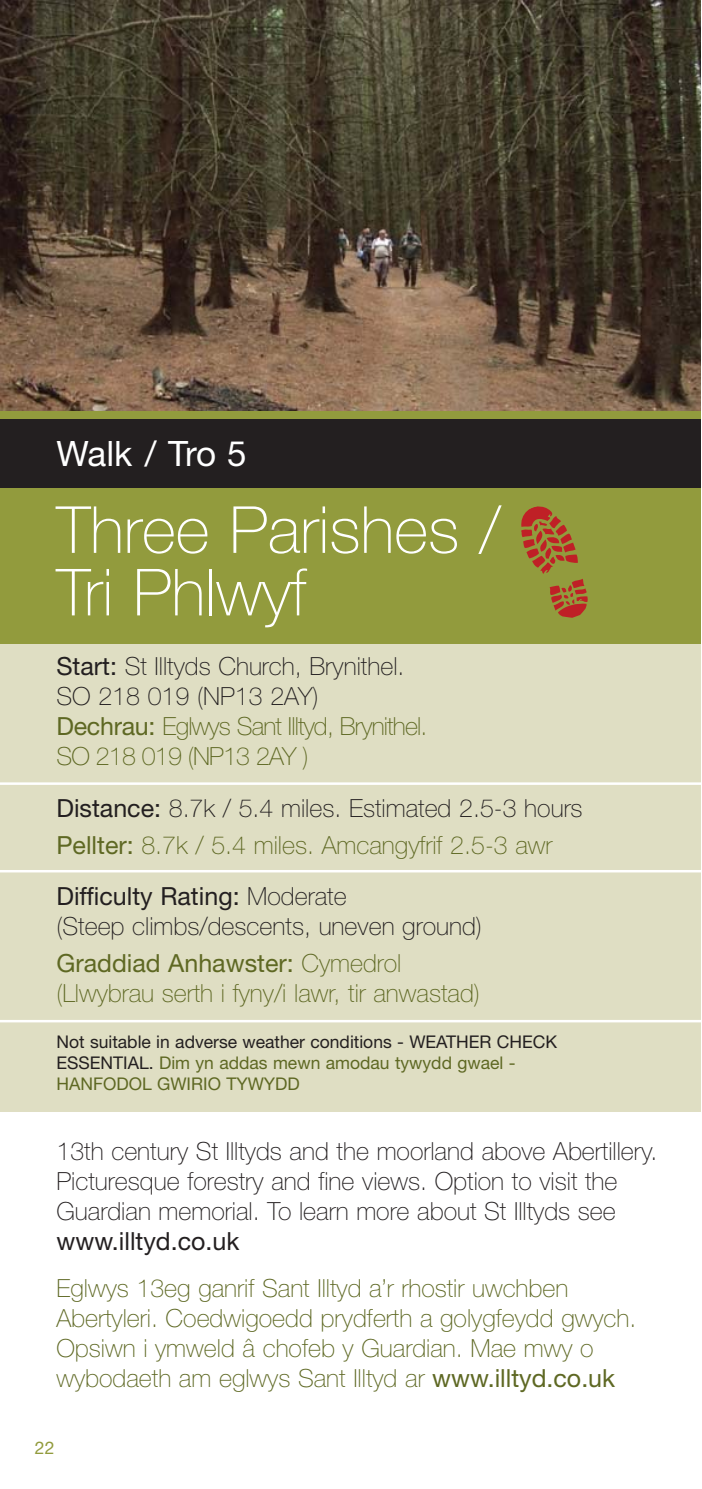
<style>
.page{position:relative;width:702px;height:1489px;background:#fff}
.page>*{position:absolute;margin:0;border:0;box-sizing:border-box;transform-origin:0 0}
.t1{font:100 65px/62.5px "Helvetica Neue";color:#fff}
.t2{font:35px "Helvetica Neue";letter-spacing:-.02em;color:#fff}
.t3{font:100 25px/30px "Helvetica Neue";color:#231f20}
.t4{font:100 25px/30px "Helvetica Neue";color:#5e6823}
.t5{font:100 25px/30px "Helvetica Neue";letter-spacing:-.035em;color:#5e6823}
.t6{font:25px "Helvetica Neue";color:#231f20}
.t7{font:17.5px/21px "Helvetica Neue";color:#231f20}
.t8{font:17.5px "Helvetica Neue";color:#929b3d}
.s1{font-weight:400;color:#231f20}
.s2{color:#231f20}
.s3{font-weight:400}
.s4{font-weight:400;color:#5e6823}
.s5{color:#5e6823}
</style>
<div class="page">
<div style="left:0;top:567px;width:700px;height:544px;background:#dfdec3"></div>
<div style="left:0;top:488px;width:700px;height:156px;background:#929b3d"></div>
<div style="left:0;top:411px;width:700px;height:76px;background:#231f20"></div>
<img style="left:0;top:1px;width:700px;height:410px">
<div style="left:0;top:411px;width:700px;height:7px;background:#929b3d"></div>
<hr style="left:0;top:870px;width:700px;height:2px;background:#fff">
<hr style="left:0;top:782px;width:700px;height:2px;background:#fff">
<hr style="left:0;top:1019px;width:700px;height:3px;background:#fff">
<svg style="left:521px;top:506px;width:66px;height:112px"></svg>
<h2 class="t2" style="left:56px;top:440px;width:191px">Walk / Tro 5</h2>
<h1 class="t1" style="left:56px;top:504px;width:446px">Three Parishes /<br>Tri Phlwyf</h1>
<p class="t5" style="left:56px;top:653px;width:372px"><span class="s1">Start:</span> <span class="s2">St Illtyds Church, Brynithel.<br>SO 218 019 (NP13 2AY)<br></span><span class="s3">Dechrau:</span> Eglwys Sant Illtyd, Brynithel.<br>SO 218 019 (NP13 2AY )</p>
<p class="t3" style="left:56px;top:791px;width:527px;line-height:37px"><span class="s3">Distance:</span> 8.7k / 5.4 miles. Estimated 2.5-3 hours<br><span class="s4">Pellter:</span> <span class="s5">8.7k / 5.4 miles. Amcangyfrif 2.5-3 awr</span></p>
<p class="t3" style="left:56px;top:883px;width:427px"><span class="s3">Difficulty Rating:</span> Moderate<br>(Steep climbs/descents, uneven ground)</p>
<p class="t4" style="left:56px;top:950px;width:425px"><span class="s3">Graddiad Anhawster:</span> Cymedrol (Llwybrau serth i fyny/i lawr, tir anwastad)</p>
<p class="t7" style="left:56px;top:1033px;width:502px">Not suitable in adverse weather conditions - WEATHER CHECK<br>ESSENTIAL. <span class="s5">Dim yn addas mewn amodau tywydd gwael -<br>HANFODOL GWIRIO TYWYDD</span></p>
<p class="t3" style="left:56px;top:1138px;width:602px">13th century St Illtyds and the moorland above Abertillery.<br>Picturesque forestry and fine views. Option to visit the<br>Guardian memorial. To learn more about St Illtyds see</p>
<p class="t6" style="left:56px;top:1231px;width:184px">www.illtyd.co.uk</p>
<p class="t4" style="left:56px;top:1274px;width:581px">Eglwys 13eg ganrif Sant Illtyd a’r rhostir uwchben Abertyleri. Coedwigoedd prydferth a golygfeydd gwych.<br>Opsiwn i ymweld â chofeb y Guardian. Mae mwy o wybodaeth am eglwys Sant Illtyd ar <span class="s3">www.illtyd.co.uk</span></p>
<p class="t8" style="left:35px;top:1441px;width:21px">22</p>
</div>
